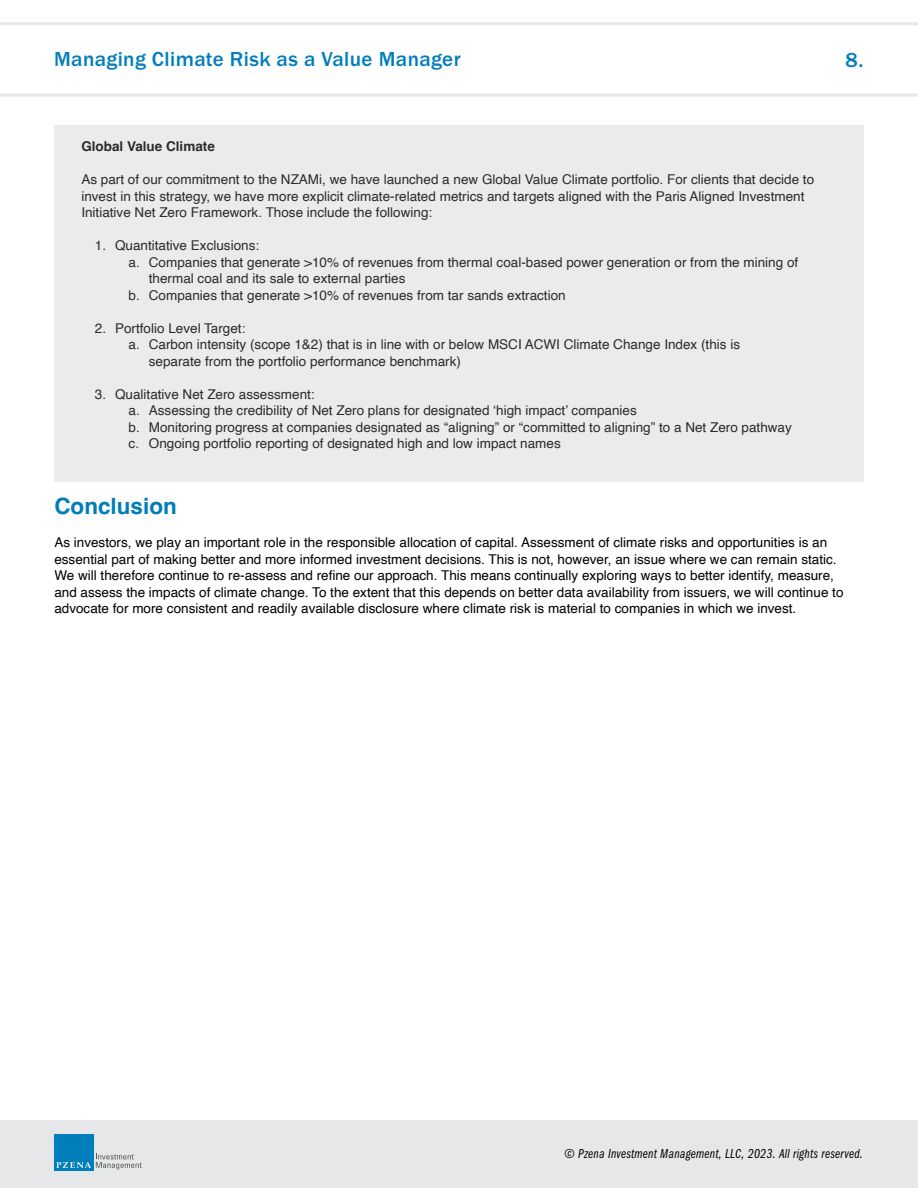
<style>
.page{position:relative;width:918px;height:1188px;background:#fff}
.page>*{position:absolute;margin:0;border:0;box-sizing:border-box;transform-origin:0 0}
.t1{font:700 22.5px "Helvetica";color:#007dbb}
.t2{font:500 21px "Franklin Gothic URW";letter-spacing:.02em;color:#007dbb}
.t3{font:13.5px/16.5px "Helvetica";color:#000}
.t4{font:13.5px "Franklin Gothic URW Com Boo Ita";letter-spacing:.02em;color:#000}
.t5{font:700 13.5px "Helvetica";color:#000}
</style>
<div class="page">
<div style="left:54px;top:125px;width:810px;height:356px;background:#e6e7e8"></div>
<div style="left:0;top:1120px;width:918px;height:68px;background:#e6e7e8"></div>
<div style="left:54px;top:1134px;width:39px;height:37px;background:#007dbb"></div>
<svg style="left:56px;top:1154px;width:85px;height:15px"></svg>
<svg style="left:0;top:22px;width:918px;height:75px"></svg>
<p class="t2" style="left:54px;top:46px;width:408px">Managing Climate Risk as a Value Manager</p>
<p class="t2" style="left:846px;top:47px;width:20px">8.</p>
<p class="t5" style="left:81px;top:138px;width:135px">Global Value Climate</p>
<p class="t3" style="left:81px;top:172px;width:734px">As part of our commitment to the NZAMi, we have launched a new Global Value Climate portfolio. For clients that decide to invest in this strategy, we have more explicit climate-related metrics and targets aligned with the Paris Aligned Investment<br>Initiative Net Zero Framework. Those include the following:</p>
<p class="t3" style="left:95px;top:238px;width:166px">1. Quantitative Exclusions:</p>
<p class="t3" style="left:129px;top:254px;width:671px">a. Companies that generate &gt;10% of revenues from thermal coal-based power generation or from the mining of</p>
<p class="t3" style="left:149px;top:271px;width:258px">thermal coal and its sale to external parties</p>
<p class="t3" style="left:129px;top:287px;width:439px">b. Companies that generate &gt;10% of revenues from tar sands extraction</p>
<p class="t3" style="left:95px;top:320px;width:152px">2. Portfolio Level Target:</p>
<p class="t3" style="left:129px;top:337px;width:613px">a. Carbon intensity (scope 1&amp;2) that is in line with or below MSCI ACWI Climate Change Index (this is</p>
<p class="t3" style="left:149px;top:353px;width:314px">separate from the portfolio performance benchmark)</p>
<p class="t3" style="left:129px;top:386px;width:665px;text-indent:-34px">3. Qualitative Net Zero assessment:<br>a. Assessing the credibility of Net Zero plans for designated ‘high impact’ companies<br>b. Monitoring progress at companies designated as “aligning” or “committed to aligning” to a Net Zero pathway c. Ongoing portfolio reporting of designated high and low impact names</p>
<p class="t1" style="left:54px;top:492px;width:124px">Conclusion</p>
<p class="t3" style="left:54px;top:534px;width:791px">As investors, we play an important role in the responsible allocation of capital. Assessment of climate risks and opportunities is an essential part of making better and more informed investment decisions. This is not, however, an issue where we can remain static.<br>We will therefore continue to re-assess and refine our approach. This means continually exploring ways to better identify, measure, and assess the impacts of climate change. To the extent that this depends on better data availability from issuers, we will continue to advocate for more consistent and readily available disclosure where climate risk is material to companies in which we invest.</p>
<p class="t4" style="left:564px;top:1146px;width:300px">© Pzena Investment Management, LLC, 2023. All rights reserved.</p>
</div>
